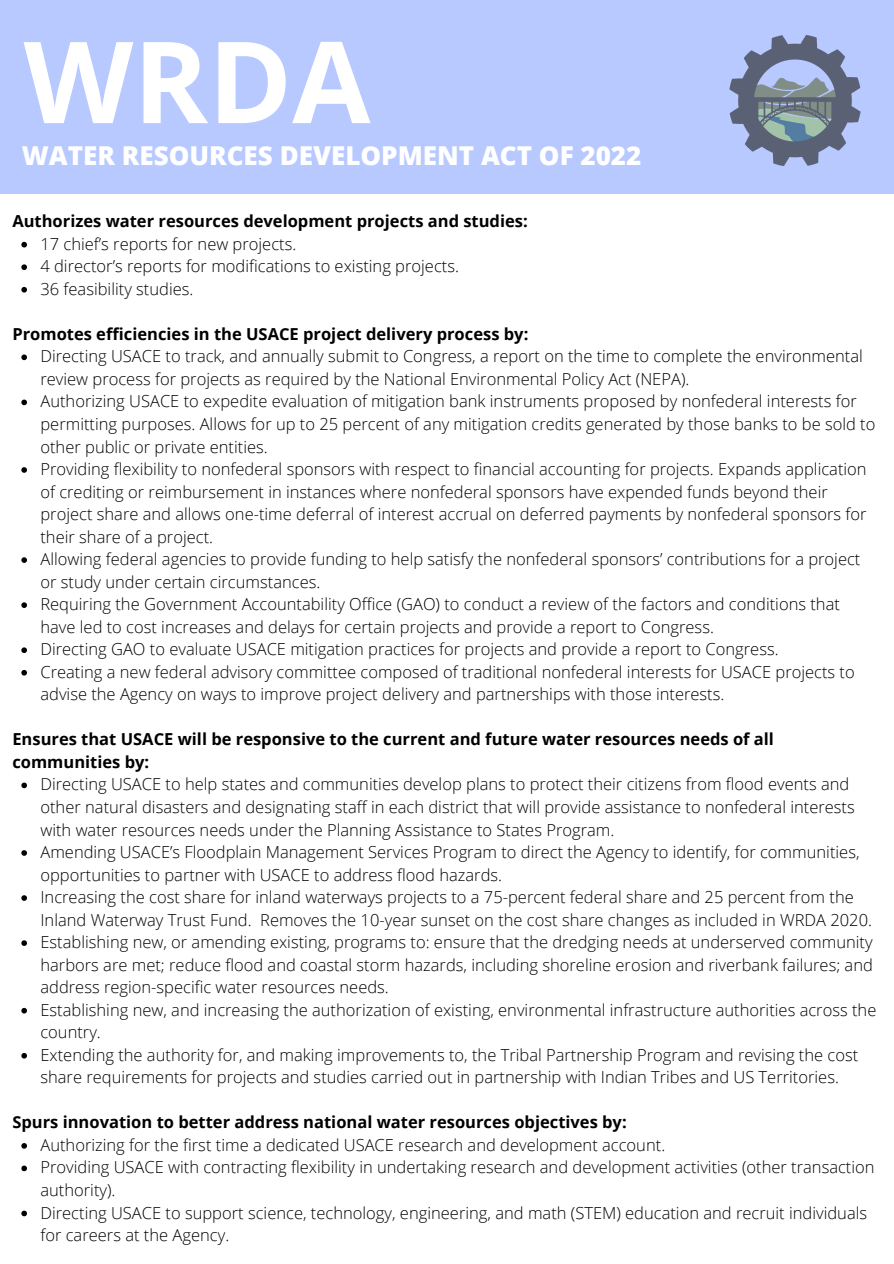
<style>
.page{position:relative;width:894px;height:1264px;background:#fff}
.page>*{position:absolute;margin:0;border:0;box-sizing:border-box;transform-origin:0 0}
.t1{font:700 113.4px "Open Sans";color:#fff}
.t2{font:800 25.95px "Open Sans";color:#fff}
.t3{font:300 16.5px/22.5px "Open Sans";color:#000}
.t4{font:700 16.5px/22.5px "Open Sans";color:#000}
</style>
<div class="page">
<div style="left:0;top:0;width:893px;height:194px;background:#b7c9ff"></div>
<img style="left:729px;top:35px;width:132px;height:131px">
<svg style="left:21px;top:242px;width:6px;height:5px"></svg>
<svg style="left:21px;top:264px;width:6px;height:6px"></svg>
<svg style="left:21px;top:287px;width:6px;height:5px"></svg>
<svg style="left:21px;top:354px;width:6px;height:6px"></svg>
<svg style="left:21px;top:399px;width:6px;height:6px"></svg>
<svg style="left:21px;top:467px;width:6px;height:6px"></svg>
<svg style="left:21px;top:557px;width:6px;height:6px"></svg>
<svg style="left:21px;top:602px;width:6px;height:6px"></svg>
<svg style="left:21px;top:647px;width:6px;height:6px"></svg>
<svg style="left:21px;top:670px;width:6px;height:5px"></svg>
<svg style="left:21px;top:782px;width:6px;height:6px"></svg>
<svg style="left:21px;top:850px;width:6px;height:5px"></svg>
<svg style="left:21px;top:895px;width:6px;height:5px"></svg>
<svg style="left:21px;top:940px;width:6px;height:5px"></svg>
<svg style="left:21px;top:1007px;width:6px;height:6px"></svg>
<svg style="left:21px;top:1053px;width:6px;height:5px"></svg>
<svg style="left:21px;top:1143px;width:6px;height:5px"></svg>
<svg style="left:21px;top:1165px;width:6px;height:6px"></svg>
<svg style="left:21px;top:1210px;width:6px;height:6px"></svg>
<p class="t1" style="left:24px;top:2px;width:348px">WRDA</p>
<p class="t2" style="left:22px;top:137px;width:621px">WATER RESOURCES DEVELOPMENT ACT OF 2022</p>
<p class="t4" style="left:12px;top:209px;width:517px">Authorizes water resources development projects and studies:</p>
<p class="t3" style="left:40px;top:232px;width:257px">17 chief’s reports for new projects.</p>
<p class="t3" style="left:40px;top:254px;width:420px">4 director’s reports for modifications to existing projects.</p>
<p class="t3" style="left:40px;top:277px;width:154px">36 feasibility studies.</p>
<p class="t4" style="left:12px;top:322px;width:517px">Promotes efficiencies in the USACE project delivery process by:</p>
<p class="t3" style="left:40px;top:345px;width:823px">Directing USACE to track, and annually submit to Congress, a report on the time to complete the environmental review process for projects as required by the National Environmental Policy Act (NEPA).</p>
<p class="t3" style="left:40px;top:390px;width:836px">Authorizing USACE to expedite evaluation of mitigation bank instruments proposed by nonfederal interests for permitting purposes. Allows for up to 25 percent of any mitigation credits generated by those banks to be sold to other public or private entities.</p>
<p class="t3" style="left:40px;top:457px;width:827px">Providing flexibility to nonfederal sponsors with respect to financial accounting for projects. Expands application of crediting or reimbursement in instances where nonfederal sponsors have expended funds beyond their project share and allows one-time deferral of interest accrual on deferred payments by nonfederal sponsors for their share of a project.</p>
<p class="t3" style="left:40px;top:547px;width:821px">Allowing federal agencies to provide funding to help satisfy the nonfederal sponsors’ contributions for a project or study under certain circumstances.</p>
<p class="t3" style="left:40px;top:592px;width:800px">Requiring the Government Accountability Office (GAO) to conduct a review of the factors and conditions that have led to cost increases and delays for certain projects and provide a report to Congress.</p>
<p class="t3" style="left:40px;top:637px;width:739px">Directing GAO to evaluate USACE mitigation practices for projects and provide a report to Congress.</p>
<p class="t3" style="left:40px;top:660px;width:815px">Creating a new federal advisory committee composed of traditional nonfederal interests for USACE projects to advise the Agency on ways to improve project delivery and partnerships with those interests.</p>
<p class="t4" style="left:12px;top:727px;width:763px">Ensures that USACE will be responsive to the current and future water resources needs of all communities by:</p>
<p class="t3" style="left:40px;top:772px;width:815px">Directing USACE to help states and communities develop plans to protect their citizens from flood events and other natural disasters and designating staff in each district that will provide assistance to nonfederal interests with water resources needs under the Planning Assistance to States Program.</p>
<p class="t3" style="left:40px;top:840px;width:820px">Amending USACE’s Floodplain Management Services Program to direct the Agency to identify, for communities, opportunities to partner with USACE to address flood hazards.</p>
<p class="t3" style="left:40px;top:885px;width:832px">Increasing the cost share for inland waterways projects to a 75-percent federal share and 25 percent from the<br>Inland Waterway Trust Fund. Removes the 10-year sunset on the cost share changes as included in WRDA 2020.</p>
<p class="t3" style="left:40px;top:930px;width:833px;text-align:justify">Establishing new, or amending existing, programs to: ensure that the dredging needs at underserved community harbors are met; reduce flood and coastal storm hazards, including shoreline erosion and riverbank failures; and address region-specific water resources needs.</p>
<p class="t3" style="left:40px;top:998px;width:837px">Establishing new, and increasing the authorization of existing, environmental infrastructure authorities across the country.</p>
<p class="t3" style="left:40px;top:1043px;width:819px">Extending the authority for, and making improvements to, the Tribal Partnership Program and revising the cost share requirements for projects and studies carried out in partnership with Indian Tribes and US Territories.</p>
<p class="t4" style="left:12px;top:1110px;width:615px">Spurs innovation to better address national water resources objectives by:</p>
<p class="t3" style="left:40px;top:1133px;width:626px">Authorizing for the first time a dedicated USACE research and development account.</p>
<p class="t3" style="left:40px;top:1155px;width:835px">Providing USACE with contracting flexibility in undertaking research and development activities (other transaction authority).</p>
<p class="t3" style="left:40px;top:1200px;width:828px">Directing USACE to support science, technology, engineering, and math (STEM) education and recruit individuals for careers at the Agency.</p>
</div>
